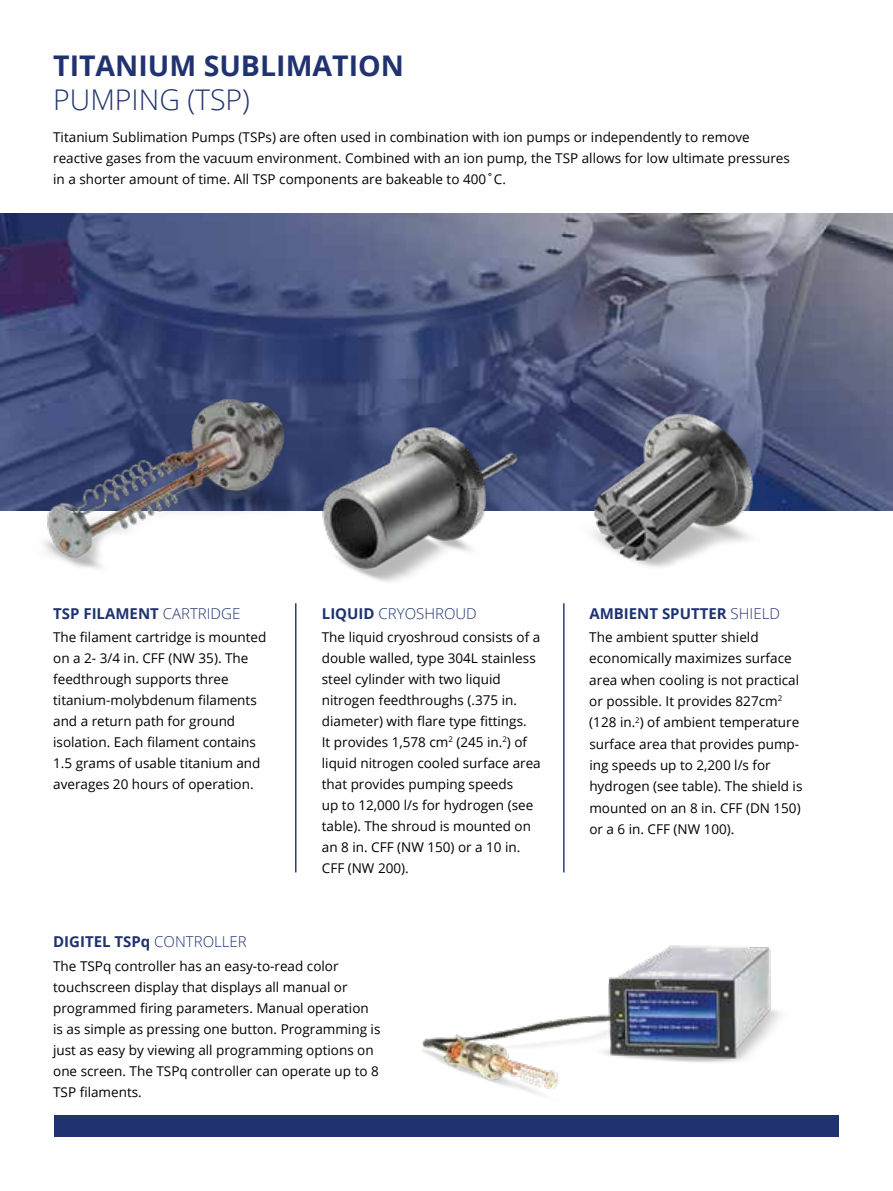
<style>
.page{position:relative;width:893px;height:1191px;background:#fff}
.page>*{position:absolute;margin:0;border:0;box-sizing:border-box;transform-origin:0 0}
.t1{font:700 28.5px "Open Sans";color:#203370}
.t2{font:300 28.5px "Open Sans";color:#203370}
.t3{font:700 15px "Open Sans";color:#203370}
.t4{font:300 15px "Open Sans";color:#203370}
.t5{font:13.5px/21px "Open Sans";color:#000}
.s1{font-weight:300}
.s2{font-weight:700}
</style>
<div class="page">
<img style="left:422px;top:945px;width:359px;height:150px">
<div style="left:54px;top:1115px;width:785px;height:22px;background:#203370"></div>
<hr style="left:295px;top:603px;width:1px;height:269px;background:#203370">
<hr style="left:563px;top:603px;width:2px;height:269px;background:#203370">
<img style="left:0;top:213px;width:893px;height:297px">
<img style="left:569px;top:406px;width:206px;height:161px">
<img style="left:320px;top:407px;width:236px;height:175px">
<img style="left:14px;top:382px;width:304px;height:187px">
<h1 class="t1" style="left:53px;top:45px;width:352px">TITANIUM SUBLIMATION</h1>
<h1 class="t2" style="left:53px;top:80px;width:198px">PUMPING (TSP)</h1>
<p class="t5" style="left:53px;top:126px;width:738px">Titanium Sublimation Pumps (TSPs) are often used in combination with ion pumps or independently to remove reactive gases from the vacuum environment. Combined with an ion pump, the TSP allows for low ultimate pressures in a shorter amount of time. All TSP components are bakeable to 400˚C.</p>
<p class="t3" style="left:53px;top:602px;width:189px">TSP FILAMENT <span class="s1">CARTRIDGE</span></p>
<p class="t4" style="left:322px;top:603px;width:156px"><span class="s2">LIQUID</span> CRYOSHROUD</p>
<p class="t3" style="left:589px;top:602px;width:192px">AMBIENT SPUTTER <span class="s1">SHIELD</span></p>
<p class="t5" style="left:53px;top:626px;width:215px">The filament cartridge is mounted on a 2- 3/4 in. CFF (NW 35). The feedthrough supports three titanium-molybdenum filaments and a return path for ground isolation. Each filament contains<br>1.5 grams of usable titanium and averages 20 hours of operation.</p>
<p class="t5" style="left:322px;top:626px;width:220px">The liquid cryoshroud consists of a double walled, type 304L stainless steel cylinder with two liquid nitrogen feedthroughs (.375 in. diameter) with flare type fittings.<br>It provides 1,578 cm<sup>2</sup> (245 in.<sup>2</sup>) of liquid nitrogen cooled surface area that provides pumping speeds<br>up to 12,000 l/s for hydrogen (see table). The shroud is mounted on an 8 in. CFF (NW 150) or a 10 in.<br>CFF (NW 200).</p>
<p class="t5" style="left:589px;top:626px;width:215px">The ambient sputter shield economically maximizes surface area when cooling is not practical or possible. It provides 827cm<sup>2 </sup>(128 in.<sup>2</sup>) of ambient temperature surface area that provides pump&shy;ing speeds up to 2,200 l/s for hydrogen (see table). The shield is mounted on an 8 in. CFF (DN 150) or a 6 in. CFF (NW 100).</p>
<p class="t3" style="left:53px;top:931px;width:195px">DIGITEL TSPq <span class="s1">CONTROLLER</span></p>
<p class="t5" style="left:53px;top:954px;width:329px">The TSPq controller has an easy-to-read color touchscreen display that displays all manual or programmed firing parameters. Manual operation is as simple as pressing one button. Programming is just as easy by viewing all programming options on one screen. The TSPq controller can operate up to 8<br>TSP filaments.</p>
</div>
